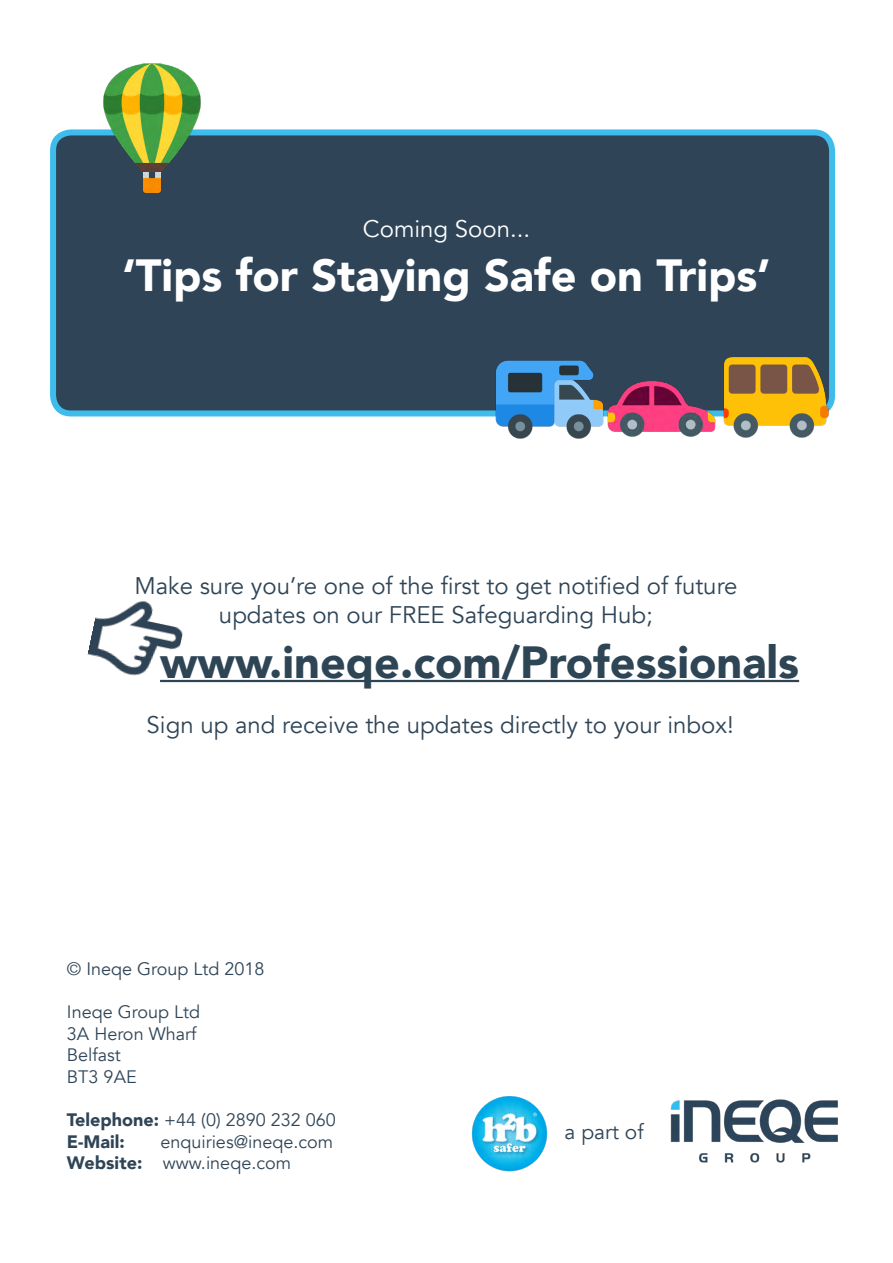
<style>
.page{position:relative;width:893px;height:1263px;background:#fff}
.page>*{position:absolute;margin:0;border:0;box-sizing:border-box;transform-origin:0 0}
.t1{font:900 45px "Avenir";color:#2e4556}
.t2{font:900 45px "Avenir";color:#fff}
.t3{font:24px/28.8px "Avenir";color:#2f4557;text-align:center}
.t4{font:24px "Avenir";color:#fff}
.t5{font:21px "Avenir";color:#2f4557}
.t6{font:18px/21.6px "Avenir";color:#2f4557}
.t7{font:900 18px/21.6px "Avenir";color:#2f4557}
.s1{font-weight:400}
.s2{font-weight:900}
</style>
<div class="page">
<div style="left:53px;top:132px;width:779px;height:281px;background:#2f4557;border-radius:18px"></div>
<div style="left:50px;top:129px;width:785px;height:287px;border:6px solid #3ebdec;border-radius:18px"></div>
<hr style="left:160px;top:680px;width:639px;height:2px;background:#2e4556">
<img style="left:670px;top:1099px;width:168px;height:64px">
<img style="left:471px;top:1096px;width:77px;height:76px">
<img style="left:719px;top:340px;width:116px;height:98px">
<img style="left:492px;top:360px;width:111px;height:79px">
<img style="left:603px;top:381px;width:116px;height:56px">
<img style="left:80px;top:63px;width:144px;height:130px">
<img style="left:87px;top:600px;width:102px;height:83px">
<p class="t4" style="left:363px;top:214px;width:169px">Coming Soon...</p>
<h1 class="t2" style="left:122px;top:237px;width:650px">‘Tips for Staying Safe on Trips’</h1>
<p class="t3" style="left:134px;top:572px;width:605px">Make sure you’re one of the first to get notified of future updates on our FREE Safeguarding Hub;</p>
<h1 class="t1" style="left:160px;top:623px;width:641px">www.ineqe.com/Professionals</h1>
<p class="t3" style="left:147px;top:711px;width:589px">Sign up and receive the updates directly to your inbox!</p>
<p class="t6" style="left:67px;top:958px;width:199px">© Ineqe Group Ltd 2018</p>
<p class="t6" style="left:67px;top:1001px;width:135px">Ineqe Group Ltd<br>3A Heron Wharf<br>Belfast<br>BT3 9AE</p>
<p class="t7" style="left:67px;top:1108px;width:270px">Telephone: <span class="s1">+44 (0) 2890 232 060<br></span>E-Mail:</p>
<p class="t6" style="left:67px;top:1131px;width:268px;text-indent:93px">enquiries@ineqe.com<br><span class="s2">Website:</span> www.ineqe.com</p>
<p class="t5" style="left:565px;top:1119px;width:80px">a part of</p>
</div>
